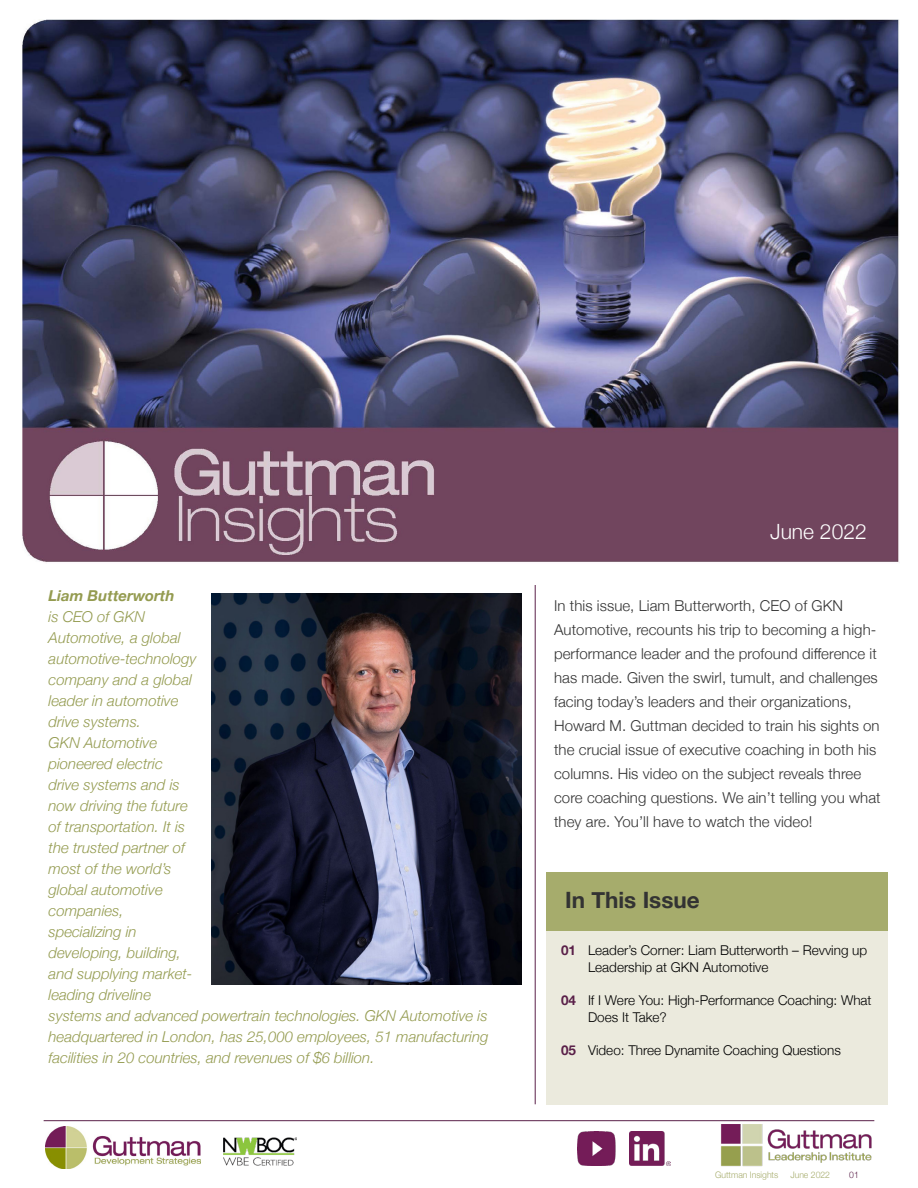
<style>
.page{position:relative;width:918px;height:1188px;background:#fff}
.page>*{position:absolute;margin:0;border:0;box-sizing:border-box;transform-origin:0 0}
.t1{font:700 22.5px "Helvetica Neue";color:#333}
.t2{font:300 21px "Helvetica Neue";color:#fff}
.t3{font:italic 300 15px/21px "Helvetica Neue";color:#949b50}
.t4{font:300 15px/24px "Helvetica Neue";letter-spacing:.005em;color:#333}
.t5{font:italic 700 15px "Helvetica Neue";color:#949b50}
.t6{font:300 13.5px/16.6px "Helvetica Neue";color:#000}
.t7{font:300 9px "Helvetica Neue";color:#a6ac6c;scale:.96 1}
.t8{font:300 9px "Helvetica Neue";color:#5a2049;scale:.96 1}
.s1{font-weight:700;color:#5a2049}
</style>
<div class="page">
<hr style="left:44px;top:1120px;width:830px;height:1px;background:#5a2049">
<img style="left:721px;top:1124px;width:151px;height:42px">
<img style="left:45px;top:1127px;width:156px;height:41px">
<img style="left:223px;top:1137px;width:73px;height:29px">
<img style="left:578px;top:1131px;width:38px;height:34px">
<img style="left:629px;top:1131px;width:42px;height:35px">
<div style="left:546px;top:929px;width:342px;height:175px;background:#ebeadd"></div>
<div style="left:547px;top:873px;width:341px;height:58px;background:#a6ac6c"></div>
<img style="left:22px;top:19px;width:878px;height:544px">
<hr style="left:535px;top:585px;width:1px;height:519px;background:#5a2049">
<img style="left:212px;top:593px;width:310px;height:392px">
<p class="t5" style="left:49px;top:584px;width:128px">Liam Butterworth</p>
<p class="t3" style="left:49px;top:605px;width:441px">is CEO of GKN<br>Automotive, a global<br>automotive-technology<br>company and a global<br>leader in automotive<br>drive systems.<br>GKN Automotive<br>pioneered electric<br>drive systems and is<br>now driving the future<br>of transportation. It is<br>the trusted partner of<br>most of the world’s<br>global automotive<br>companies,<br>specializing in<br>developing, building,<br>and supplying market-<br>leading driveline<br>systems and advanced powertrain technologies. GKN Automotive is headquartered in London, has 25,000 employees, 51 manufacturing facilities in 20 countries, and revenues of $6 billion.</p>
<h2 class="t2" style="left:770px;top:515px;width:98px">June 2022</h2>
<p class="t4" style="left:554px;top:592px;width:328px">In this issue, Liam Butterworth, CEO of GKN Automotive, recounts his trip to becoming a high&shy;performance leader and the profound difference it has made. Given the swirl, tumult, and challenges facing today’s leaders and their organizations, Howard M. Guttman decided to train his sights on the crucial issue of executive coaching in both his columns. His video on the subject reveals three core coaching questions. We ain’t telling you what they are. You’ll have to watch the video!</p>
<h1 class="t1" style="left:565px;top:882px;width:136px">In This Issue</h1>
<p class="t6" style="left:588px;top:941px;width:281px;text-indent:-27px"><span class="s1">01</span> Leader’s Corner: Liam Butterworth – Revving up<br>Leadership at GKN Automotive</p>
<p class="t6" style="left:588px;top:991px;width:285px;text-indent:-27px"><span class="s1">04</span> If I Were You: High-Performance Coaching: What<br>Does It Take?</p>
<p class="t6" style="left:561px;top:1041px;width:281px"><span class="s1">05</span> Video: Three Dynamite Coaching Questions</p>
<p class="t7" style="left:715px;top:1168px;width:67px">Guttman Insights</p>
<p class="t7" style="left:790px;top:1168px;width:43px">June 2022</p>
<p class="t8" style="left:849px;top:1168px;width:12px">01</p>
</div>
